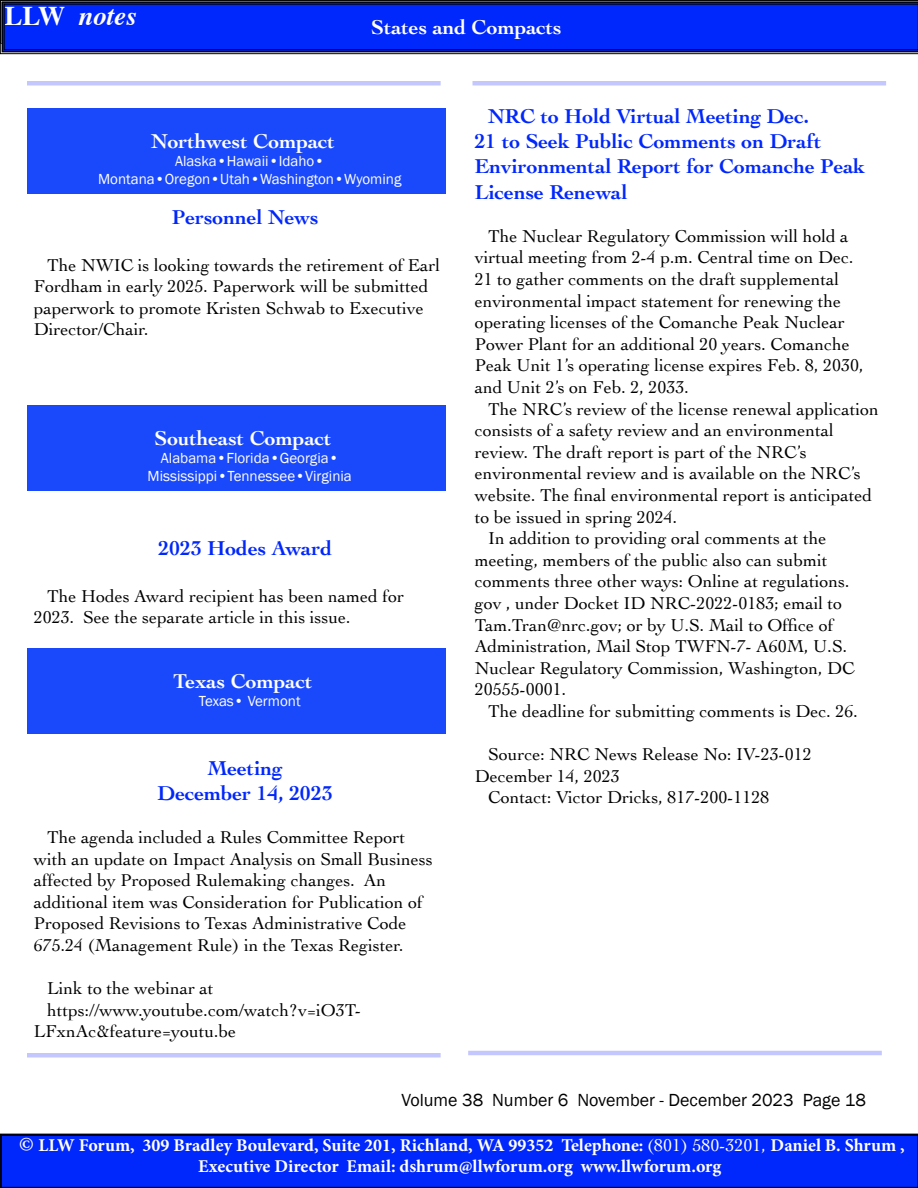
<style>
.page{position:relative;width:918px;height:1188px;background:#fff}
.page>*{position:absolute;margin:0;border:0;box-sizing:border-box;transform-origin:0 0}
.t1{font:italic 700 27px "Times";color:#fff}
.t2{font:700 27px "Times";color:#fff}
.Body_heading{font:700 21px/25.2px "Cochin";color:#0027fb}
.Title_Body_Heading_TOC{font:700 21px "Cochin";color:#fff}
.Body{font:18px/21.6px "Cochin";color:#000}
.t3{font:700 18px/21.6px "Minion Pro";color:#fff;text-align:center}
.t4{font:18px "Franklin Gothic";color:#000}
.t5{font:15px/18px "Franklin Gothic";color:#fff;text-align:center}
.s1{font-size:21px}
.s2{font-family:"Cochin";font-weight:400}
</style>
<div class="page">
<div style="left:1px;top:1137px;width:917px;height:51px;background:#0027fb"></div>
<div style="left:1px;top:1135px;width:917px;height:52px;border:1px solid #000"></div>
<svg style="left:0;top:0;width:918px;height:54px;background:#4a4a4a"></svg>
<svg style="left:2px;top:2px;width:916px;height:50px;background:#0023e7"></svg>
<div style="left:27px;top:648px;width:419px;height:86px;background:#1a49fb"></div>
<div style="left:27px;top:81px;width:414px;height:5px;background:#bec1fd"></div>
<div style="left:27px;top:108px;width:419px;height:86px;background:#1a49fb"></div>
<div style="left:472px;top:81px;width:414px;height:5px;background:#bec1fd"></div>
<div style="left:27px;top:1053px;width:414px;height:5px;background:#bec1fd"></div>
<hr style="left:468px;top:1051px;width:414px;height:4px;background:#bec1fd">
<div style="left:27px;top:405px;width:419px;height:86px;background:#1a49fb"></div>
<p class="t2" style="left:4px;top:-10px;width:62px">LLW</p>
<p class="t1" style="left:78px;top:-10px;width:60px">notes</p>
<p class="Title_Body_Heading_TOC" style="left:371px;top:13px;width:192px">States and Compacts</p>
<p class="Title_Body_Heading_TOC" style="left:151px;top:127px;width:185px">Northwest Compact</p>
<p class="t5" style="left:98px;top:152px;width:305px">Alaska•Hawaii•Idaho•<br>Montana•Oregon•Utah•Washington•Wyoming</p>
<p class="Body_heading" style="left:172px;top:203px;width:149px">Personnel News</p>
<p class="Body" style="left:34px;top:253px;width:408px;text-indent:14px">The NWIC is looking towards the retirement of Earl Fordham in early 2025. Paperwork will be submitted paperwork to promote Kristen Schwab to Executive Director/Chair.</p>
<p class="Title_Body_Heading_TOC" style="left:155px;top:424px;width:178px">Southeast Compact</p>
<p class="t5" style="left:148px;top:449px;width:206px">Alabama•Florida•Georgia•<br>Mississippi•Tennessee•Virginia</p>
<p class="Body_heading" style="left:158px;top:534px;width:175px">2023 Hodes Award</p>
<p class="Body" style="left:34px;top:584px;width:372px;text-indent:14px">The Hodes Award recipient has been named for<br>2023. See the separate article in this issue.</p>
<p class="Title_Body_Heading_TOC" style="left:174px;top:667px;width:140px">Texas Compact</p>
<p class="t5" style="left:199px;top:692px;width:103px">Texas• Vermont</p>
<p class="Body_heading" style="left:208px;top:754px;width:77px">Meeting</p>
<p class="Body_heading" style="left:158px;top:779px;width:177px">December 14, 2023</p>
<p class="Body" style="left:34px;top:826px;width:400px;text-indent:14px">The agenda included a Rules Committee Report with an update on Impact Analysis on Small Business affected by Proposed Rulemaking changes. An additional item was Consideration for Publication of Proposed Revisions to Texas Administrative Code 675.24 (Management Rule) in the Texas Register.</p>
<p class="Body" style="left:47px;top:977px;width:168px">Link to the webinar at</p>
<p class="Body" style="left:34px;top:998px;width:329px;text-indent:14px">https://www.youtube.com/watch?v=iO3T-<br>LFxnAc&amp;feature=youtu.be</p>
<p class="Body_heading" style="left:475px;top:102px;width:392px;text-indent:14px">NRC to Hold Virtual Meeting Dec.<br>21 to Seek Public Comments on Draft<br>Environmental Report for Comanche Peak<br>License Renewal</p>
<p class="Body" style="left:475px;top:224px;width:390px;text-indent:14px">The Nuclear Regulatory Commission will hold a virtual meeting from 2-4 p.m. Central time on Dec.<br>21 to gather comments on the draft supplemental environmental impact statement for renewing the operating licenses of the Comanche Peak Nuclear Power Plant for an additional 20 years. Comanche Peak Unit 1’s operating license expires Feb. 8, 2030, and Unit 2’s on Feb. 2, 2033.</p>
<p class="Body" style="left:475px;top:397px;width:405px;text-indent:14px">The NRC’s review of the license renewal application consists of a safety review and an environmental review. The draft report is part of the NRC’s environmental review and is available on the NRC’s website. The final environmental report is anticipated to be issued in spring 2024.</p>
<p class="Body" style="left:475px;top:527px;width:381px;text-indent:14px">In addition to providing oral comments at the meeting, members of the public also can submit comments three other ways: Online at regulations. gov , under Docket ID NRC-2022-0183; email to Tam.Tran@nrc.gov; or by U.S. Mail to Office of Administration, Mail Stop TWFN-7- A60M, U.S.<br>Nuclear Regulatory Commission, Washington, DC 20555-0001.</p>
<p class="Body" style="left:488px;top:700px;width:371px">The deadline for submitting comments is Dec. 26.</p>
<p class="Body" style="left:475px;top:743px;width:338px;text-indent:14px">Source: NRC News Release No: IV-23-012<br>December 14, 2023</p>
<p class="Body" style="left:488px;top:786px;width:283px">Contact: Victor Dricks, 817-200-1128</p>
<p class="t4" style="left:401px;top:1089px;width:466px">Volume 38 Number 6 November - December 2023 Page 18</p>
<p class="t3" style="left:19px;top:1134px;width:887px"><span class="s1">©</span> LLW Forum, 309 Bradley Boulevard, Suite 201, Richland, WA 99352 Telephone: <span class="s2">(801) 580-3201,</span> Daniel B. Shrum ,<br>Executive Director Email: dshrum@llwforum.org www.llwforum.org</p>
</div>
